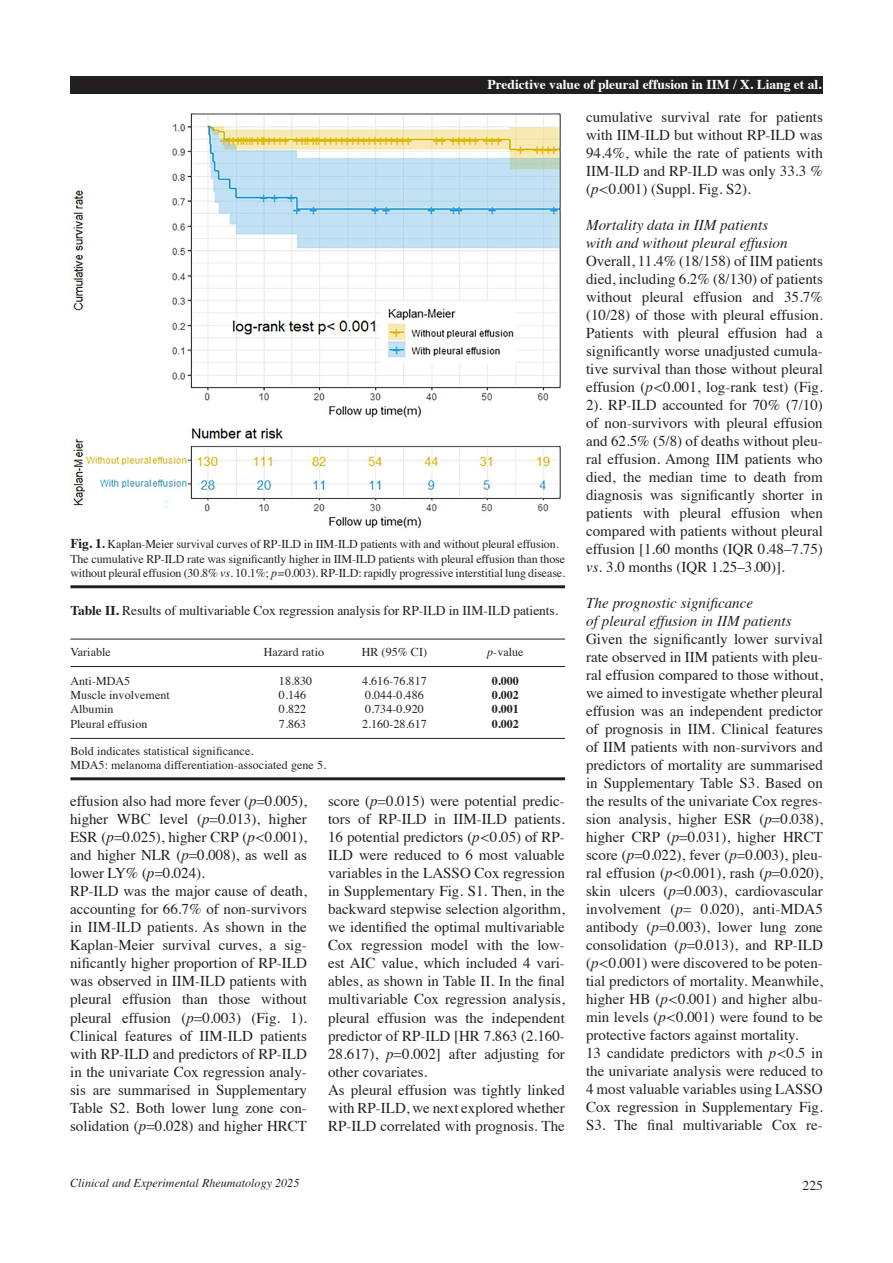
<style>
.page{position:relative;width:893px;height:1263px;background:#fff}
.page>*{position:absolute;margin:0;border:0;box-sizing:border-box;transform-origin:0 0}
.t1{font:15px/18px "Times";color:#231f20;text-align:justify}
.t2{font:italic 15px "Times";letter-spacing:.005em;color:#231f20}
.t3{font:13.5px "Times";letter-spacing:-.005em;color:#231f20}
.t4{font:700 13.5px "Times";color:#fff}
.t5{font:12px/14.2px "Times";letter-spacing:-.01em;color:#231f20}
.t6{font:italic 12px "Times";letter-spacing:.005em;color:#231f20}
.t7{font:700 12px "Times";letter-spacing:.005em;color:#231f20}
.s1{font-weight:700;font-size:13.5px}
.s2{font-weight:700}
.s3{font-style:italic}
</style>
<div class="page">
<div style="left:70px;top:77px;width:753px;height:17px;background:#231f20"></div>
<hr style="left:70px;top:585px;width:495px;height:3px;background:#231f20">
<hr style="left:70px;top:639px;width:495px;height:1px;background:#231f20">
<hr style="left:70px;top:666px;width:495px;height:1px;background:#231f20">
<hr style="left:70px;top:738px;width:495px;height:1px;background:#231f20">
<hr style="left:70px;top:777px;width:495px;height:3px;background:#231f20">
<img style="left:72px;top:113px;width:489px;height:415px">
<p class="t4" style="left:488px;top:71px;width:335px">Predictive value of pleural effusion in IIM / X. Liang et al.</p>
<p class="t5" style="left:70px;top:536px;width:490px"><span class="s1">Fig. 1</span><span class="s2">.</span> Kaplan-Meier survival curves of RP-ILD in IIM-ILD patients with and without pleural effusion.</p>
<p class="t5" style="left:70px;top:550px;width:496px">The cumulative RP-ILD rate was significantly higher in IIM-ILD patients with pleural effusion than those without pleural effusion (30.8% <span class="s3">vs.</span> 10.1%; <span class="s3">p=</span>0.003). RP-ILD: rapidly progressive interstitial lung disease.</p>
<p class="t3" style="left:70px;top:598px;width:489px"><span class="s2">Table II.</span> Results of multivariable Cox regression analysis for RP-ILD in IIM-ILD patients.</p>
<p class="t5" style="left:70px;top:644px;width:42px">Variable</p>
<p class="t5" style="left:264px;top:644px;width:62px">Hazard ratio</p>
<p class="t5" style="left:362px;top:644px;width:67px">HR (95% CI)</p>
<p class="t5" style="left:487px;top:644px;width:38px"><span class="s3">p</span>-value</p>
<p class="t5" style="left:70px;top:673px;width:61px">Anti-MDA5</p>
<p class="t5" style="left:279px;top:673px;width:35px">18.830</p>
<p class="t5" style="left:362px;top:673px;width:66px">4.616-76.817</p>
<p class="t7" style="left:492px;top:669px;width:29px">0.000</p>
<p class="t5" style="left:70px;top:687px;width:101px">Muscle involvement</p>
<p class="t5" style="left:279px;top:687px;width:29px">0.146</p>
<p class="t5" style="left:365px;top:687px;width:60px">0.044-0.486</p>
<p class="t7" style="left:492px;top:683px;width:29px">0.002</p>
<p class="t5" style="left:70px;top:701px;width:45px">Albumin</p>
<p class="t5" style="left:279px;top:701px;width:29px">0.822</p>
<p class="t5" style="left:365px;top:701px;width:60px">0.734-0.920</p>
<p class="t7" style="left:492px;top:698px;width:29px">0.001</p>
<p class="t5" style="left:70px;top:715px;width:79px">Pleural effusion</p>
<p class="t5" style="left:279px;top:715px;width:29px">7.863</p>
<p class="t5" style="left:362px;top:715px;width:66px">2.160-28.617</p>
<p class="t7" style="left:492px;top:712px;width:29px">0.002</p>
<p class="t5" style="left:70px;top:742px;width:184px">Bold indicates statistical significance.</p>
<p class="t5" style="left:70px;top:757px;width:257px">MDA5: melanoma differentiation-associated gene 5.</p>
<p class="t1" style="left:70px;top:791px;width:238px">effusion also had more fever (<span class="s3">p</span>=0.005), higher WBC level (<span class="s3">p</span>=0.013), higher ESR (<span class="s3">p</span>=0.025), higher CRP (<span class="s3">p&lt;</span>0.001), and higher NLR (<span class="s3">p</span>=0.008), as well as lower LY% (<span class="s3">p</span>=0.024).</p>
<p class="t1" style="left:70px;top:881px;width:238px">RP-ILD was the major cause of death, accounting for 66.7% of non-survivors in IIM-ILD patients. As shown in the Kaplan-Meier survival curves, a sig&shy;nificantly higher proportion of RP-ILD was observed in IIM-ILD patients with pleural effusion than those without pleural effusion (<span class="s3">p</span>=0.003) (Fig. 1).<br>Clinical features of IIM-ILD patients with RP-ILD and predictors of RP-ILD in the univariate Cox regression analy&shy;sis are summarised in Supplementary Table S2. Both lower lung zone con&shy;solidation (<span class="s3">p</span>=0.028) and higher HRCT</p>
<p class="t1" style="left:328px;top:791px;width:238px">score (<span class="s3">p</span>=0.015) were potential predic&shy;tors of RP-ILD in IIM-ILD patients.<br>16 potential predictors (<span class="s3">p&lt;</span>0.05) of RP-ILD were reduced to 6 most valuable variables in the LASSO Cox regression in Supplementary Fig. S1. Then, in the backward stepwise selection algorithm, we identified the optimal multivariable Cox regression model with the low&shy;est AIC value, which included 4 vari&shy;ables, as shown in Table II. In the final multivariable Cox regression analysis, pleural effusion was the independent predictor of RP-ILD [HR 7.863 (2.160- 28.617), <span class="s3">p</span>=0.002] after adjusting for other covariates.</p>
<p class="t1" style="left:328px;top:1079px;width:238px">As pleural effusion was tightly linked with RP-ILD, we next explored whether RP-ILD correlated with prognosis. The</p>
<p class="t1" style="left:586px;top:106px;width:238px">cumulative survival rate for patients with IIM-ILD but without RP-ILD was 94.4%, while the rate of patients with IIM-ILD and RP-ILD was only 33.3 % (<span class="s3">p&lt;</span>0.001) (Suppl. Fig. S2).</p>
<p class="t2" style="left:586px;top:212px;width:184px">Mortality data in IIM patients</p>
<p class="t2" style="left:586px;top:230px;width:203px">with and without pleural effusion</p>
<p class="t1" style="left:586px;top:250px;width:238px">Overall, 11.4% (18/158) of IIM patients died, including 6.2% (8/130) of patients without pleural effusion and 35.7% (10/28) of those with pleural effusion.<br>Patients with pleural effusion had a significantly worse unadjusted cumula&shy;tive survival than those without pleural effusion (<span class="s3">p&lt;</span>0.001, log-rank test) (Fig.<br>2). RP-ILD accounted for 70% (7/10) of non-survivors with pleural effusion and 62.5% (5/8) of deaths without pleu&shy;ral effusion. Among IIM patients who died, the median time to death from diagnosis was significantly shorter in patients with pleural effusion when compared with patients without pleural effusion [1.60 months (IQR 0.48–7.75) <span class="s3">vs.</span> 3.0 months (IQR 1.25–3.00)].</p>
<p class="t2" style="left:586px;top:590px;width:169px">The prognostic significance</p>
<p class="t2" style="left:586px;top:608px;width:207px">of pleural effusion in IIM patients</p>
<p class="t1" style="left:586px;top:628px;width:238px">Given the significantly lower survival rate observed in IIM patients with pleu&shy;ral effusion compared to those without, we aimed to investigate whether pleural effusion was an independent predictor of prognosis in IIM. Clinical features of IIM patients with non-survivors and predictors of mortality are summarised in Supplementary Table S3. Based on the results of the univariate Cox regres&shy;sion analysis, higher ESR (<span class="s3">p</span>=0.038), higher CRP (<span class="s3">p</span>=0.031), higher HRCT score (<span class="s3">p</span>=0.022), fever (<span class="s3">p</span>=0.003), pleu&shy;ral effusion (<span class="s3">p&lt;</span>0.001), rash (<span class="s3">p</span>=0.020), skin ulcers (<span class="s3">p</span>=0.003), cardiovascular involvement (<span class="s3">p</span>= 0.020), anti-MDA5 antibody (<span class="s3">p</span>=0.003), lower lung zone consolidation (<span class="s3">p</span>=0.013), and RP-ILD (<span class="s3">p&lt;</span>0.001) were discovered to be poten&shy;tial predictors of mortality. Meanwhile, higher HB (<span class="s3">p&lt;</span>0.001) and higher albu&shy;min levels (<span class="s3">p&lt;</span>0.001) were found to be protective factors against mortality.</p>
<p class="t1" style="left:586px;top:1042px;width:238px">13 candidate predictors with <span class="s3">p&lt;</span>0.5 in the univariate analysis were reduced to 4 most valuable variables using LASSO Cox regression in Supplementary Fig.<br>S3. The final multivariable Cox re-</p>
<p class="t6" style="left:70px;top:1172px;width:231px">Clinical and Experimental Rheumatology 2025</p>
<p class="t3" style="left:803px;top:1173px;width:22px">225</p>
</div>
